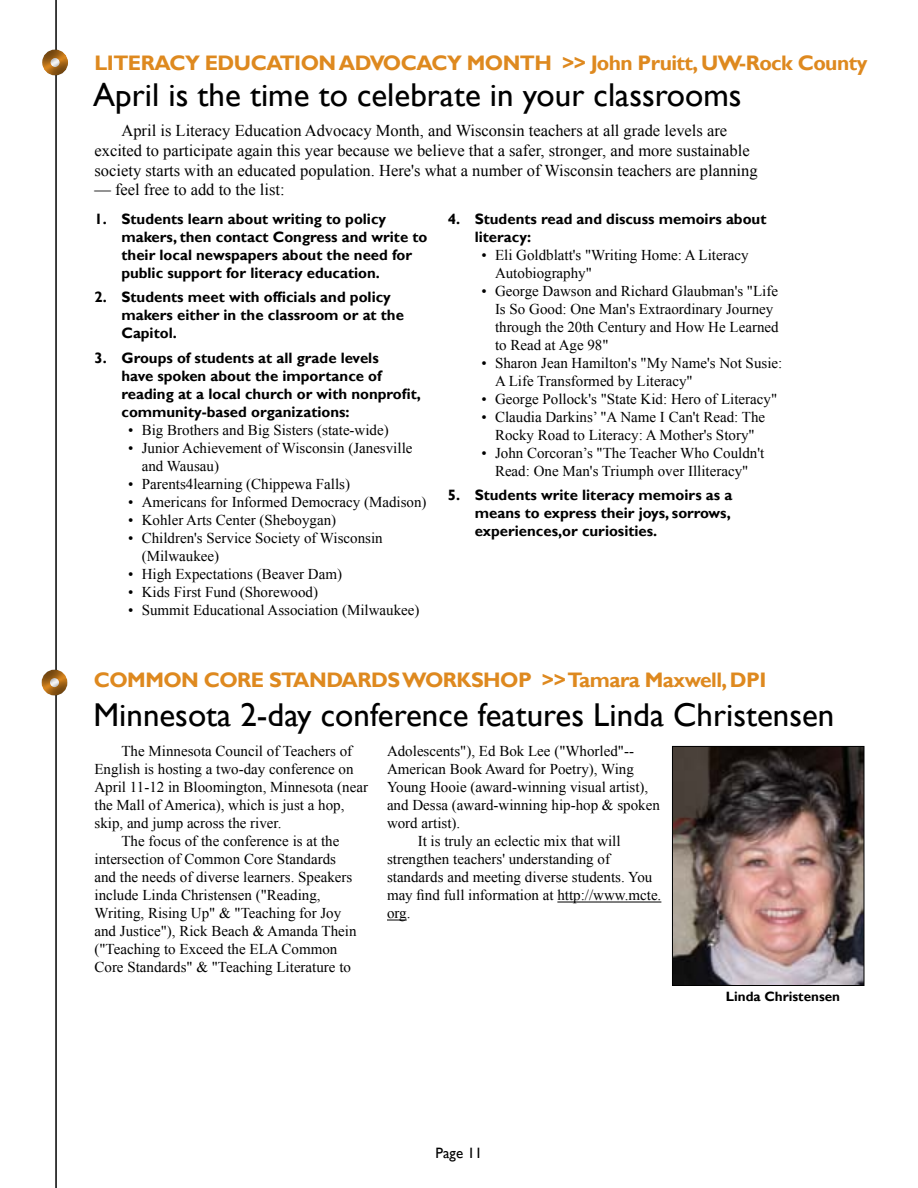
<style>
.page{position:relative;width:918px;height:1188px;background:#fff}
.page>*{position:absolute;margin:0;border:0;box-sizing:border-box;transform-origin:0 0}
.t1{font:33px "Gill Sans";color:#000}
.t2{font:700 21px "Gill Sans";letter-spacing:-.025em;color:#de891f}
.t3{font:16.5px/19.8px "Times New Roman";color:#000;text-align:center}
.t4{font:15px/18px "Times New Roman";color:#000}
.t5{font:700 15px/18px "Gill Sans";color:#000}
.t6{font:15px "Gill Sans";color:#000}
.t7{font:700 13.5px "Gill Sans";color:#000}
</style>
<div class="page">
<hr style="left:55px;top:0;width:2px;height:1188px;background:#000">
<div style="left:29px;top:47px;width:53px;height:29px;background:#000;opacity:.5"></div>
<hr style="left:557px;top:902px;width:104px;height:1px;background:#000">
<svg style="left:387px;top:920px;width:20px;height:1px"></svg>
<div style="left:29px;top:668px;width:52px;height:28px;background:#000;opacity:.5"></div>
<img style="left:674px;top:748px;width:188px;height:236px">
<div style="left:672px;top:746px;width:192px;height:240px;border:1px solid #000"></div>
<h2 class="t2" style="left:94px;top:50px;width:27px">Literacy</h2>
<h2 class="t2" style="left:205px;top:50px;width:29px">Education</h2>
<h2 class="t2" style="left:339px;top:50px;width:17px">advocacy</h2>
<h2 class="t2" style="left:467px;top:50px;width:18px">month</h2>
<h2 class="t2" style="left:562px;top:50px;width:307px">&gt;&gt; John Pruitt, UW-Rock County</h2>
<h1 class="t1" style="left:93px;top:76px;width:650px">April is the time to celebrate in your classrooms</h1>
<p class="t3" style="left:95px;top:120px;width:665px">April is Literacy Education Advocacy Month, and Wisconsin teachers at all grade levels are<br>excited to participate again this year because we believe that a safer, stronger, and more sustainable society starts with an educated population. Here's what a number of Wisconsin teachers are planning</p>
<p class="t3" style="left:95px;top:180px;width:192px">— feel free to add to the list:</p>
<p class="t5" style="left:122px;top:210px;width:307px;text-indent:-27px">1. Students learn about writing to policy makers, then contact Congress and write to their local newspapers about the need for public support for literacy education.</p>
<p class="t5" style="left:122px;top:289px;width:284px;text-indent:-27px">2. Students meet with officials and policy makers either in the classroom or at the<br>Capitol.</p>
<p class="t5" style="left:122px;top:350px;width:301px;text-indent:-27px">3. Groups of students at all grade levels<br>have spoken about the importance of reading at a local church or with nonprofit, community-based organizations:</p>
<p class="t4" style="left:128px;top:421px;width:262px">• Big Brothers and Big Sisters (state-wide)</p>
<p class="t4" style="left:142px;top:439px;width:272px;text-indent:-14px">• Junior Achievement of Wisconsin (Janesville and Wausau)</p>
<p class="t4" style="left:128px;top:475px;width:223px">• Parents4learning (Chippewa Falls)</p>
<p class="t4" style="left:128px;top:493px;width:300px">• Americans for Informed Democracy (Madison)</p>
<p class="t4" style="left:128px;top:511px;width:210px">• Kohler Arts Center (Sheboygan)</p>
<p class="t4" style="left:142px;top:529px;width:242px;text-indent:-14px">• Children's Service Society of Wisconsin (Milwaukee)</p>
<p class="t4" style="left:128px;top:565px;width:215px">• High Expectations (Beaver Dam)</p>
<p class="t4" style="left:128px;top:583px;width:191px">• Kids First Fund (Shorewood)</p>
<p class="t4" style="left:128px;top:601px;width:293px">• Summit Educational Association (Milwaukee)</p>
<p class="t5" style="left:475px;top:210px;width:293px;text-indent:-27px">4. Students read and discuss memoirs about literacy:</p>
<p class="t4" style="left:495px;top:245px;width:255px;text-indent:-14px">• Eli Goldblatt's "Writing Home: A Literacy<br>Autobiography"</p>
<p class="t4" style="left:495px;top:281px;width:285px;text-indent:-14px">• George Dawson and Richard Glaubman's "Life Is So Good: One Man's Extraordinary Journey through the 20th Century and How He Learned to Read at Age 98"</p>
<p class="t4" style="left:495px;top:353px;width:289px;text-indent:-14px">• Sharon Jean Hamilton's "My Name's Not Susie:<br>A Life Transformed by Literacy"</p>
<p class="t4" style="left:482px;top:389px;width:297px">• George Pollock's "State Kid: Hero of Literacy"</p>
<p class="t4" style="left:482px;top:407px;width:285px;text-align:center">• Claudia Darkins’ "A Name I Can't Read: The<br>Rocky Road to Literacy: A Mother's Story"</p>
<p class="t4" style="left:482px;top:443px;width:284px;text-align:center">• John Corcoran’s "The Teacher Who Couldn't<br>Read: One Man's Triumph over Illiteracy"</p>
<p class="t5" style="left:475px;top:487px;width:259px;text-align:justify;text-indent:-27px">5. Students write literacy memoirs as a means to express their joys, sorrows, experiences,or curiosities.</p>
<h2 class="t2" style="left:94px;top:667px;width:674px">COMMON CORE STANDARDS WORKSHOP &gt;&gt; Tamara Maxwell, DPI</h2>
<h1 class="t1" style="left:94px;top:696px;width:742px">Minnesota 2-day conference features Linda Christensen</h1>
<p class="t4" style="left:121px;top:742px;width:232px">The Minnesota Council of Teachers of</p>
<p class="t4" style="left:94px;top:760px;width:261px">English is hosting a two-day conference on</p>
<p class="t4" style="left:94px;top:778px;width:275px">April 11-12 in Bloomington, Minnesota (near</p>
<p class="t4" style="left:94px;top:796px;width:251px">the Mall of America), which is just a hop,</p>
<p class="t4" style="left:94px;top:814px;width:189px">skip, and jump across the river.</p>
<p class="t4" style="left:121px;top:832px;width:219px">The focus of the conference is at the</p>
<p class="t4" style="left:94px;top:850px;width:243px">intersection of Common Core Standards</p>
<p class="t4" style="left:94px;top:868px;width:259px">and the needs of diverse learners. Speakers</p>
<p class="t4" style="left:94px;top:886px;width:228px">include Linda Christensen ("Reading,</p>
<p class="t4" style="left:94px;top:904px;width:248px">Writing, Rising Up" &amp; "Teaching for Joy</p>
<p class="t4" style="left:94px;top:922px;width:264px">and Justice"), Rick Beach &amp; Amanda Thein</p>
<p class="t4" style="left:94px;top:940px;width:244px">("Teaching to Exceed the ELA Common</p>
<p class="t4" style="left:94px;top:958px;width:258px">Core Standards" &amp; "Teaching Literature to</p>
<p class="t4" style="left:387px;top:742px;width:249px">Adolescents"), Ed Bok Lee ("Whorled"--</p>
<p class="t4" style="left:387px;top:760px;width:248px">American Book Award for Poetry), Wing</p>
<p class="t4" style="left:387px;top:778px;width:263px">Young Hooie (award-winning visual artist),</p>
<p class="t4" style="left:387px;top:796px;width:274px">and Dessa (award-winning hip-hop &amp; spoken</p>
<p class="t4" style="left:387px;top:814px;width:75px">word artist).</p>
<p class="t4" style="left:418px;top:832px;width:204px">It is truly an eclectic mix that will</p>
<p class="t4" style="left:387px;top:850px;width:225px">strengthen teachers' understanding of</p>
<p class="t4" style="left:387px;top:868px;width:267px">standards and meeting diverse students. You</p>
<p class="t4" style="left:387px;top:886px;width:276px">may find full information at http://www.mcte.</p>
<p class="t4" style="left:387px;top:904px;width:25px">org.</p>
<p class="t6" style="left:436px;top:1144px;width:48px">Page 11</p>
<p class="t7" style="left:726px;top:988px;width:116px">Linda Christensen</p>
</div>
